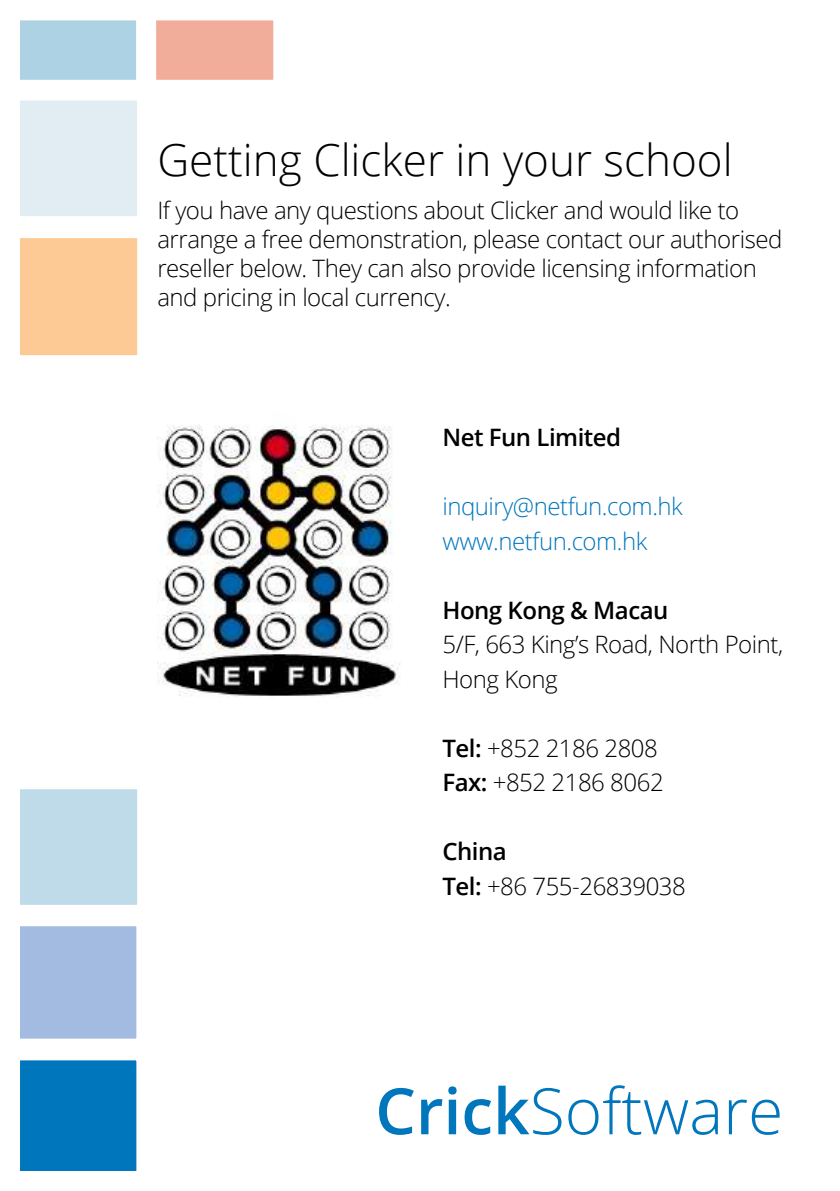
<style>
.page{position:relative;width:840px;height:1191px;background:#fff}
.page>*{position:absolute;margin:0;border:0;box-sizing:border-box;transform-origin:0 0}
.t1{font:300 64px "Open Sans";color:#0076bd}
.t2{font:300 44px "Open Sans";color:#000}
.t3{font:300 24px/34.4px "Open Sans";letter-spacing:-.02em;color:#000}
.t4{font:300 24px/34.4px "Open Sans";letter-spacing:-.02em;color:#0076bd}
.t5{font:600 24px "Open Sans";letter-spacing:-.02em;color:#000}
.s1{font-weight:600}
</style>
<div class="page">
<div style="left:10px;top:779px;width:137px;height:135px;background:#bfdbe9"></div>
<div style="left:0;top:769px;width:157px;height:155px;border:20px solid #fff"></div>
<div style="left:10px;top:90px;width:137px;height:136px;background:#e1ecf3"></div>
<div style="left:0;top:80px;width:157px;height:156px;border:20px solid #fff"></div>
<div style="left:10px;top:10px;width:137px;height:80px;background:#add2e4"></div>
<div style="left:0;top:0;width:157px;height:100px;border:20px solid #fff"></div>
<div style="left:10px;top:228px;width:137px;height:137px;background:#fdca95"></div>
<div style="left:0;top:218px;width:157px;height:157px;border:20px solid #fff"></div>
<div style="left:146px;top:10px;width:137px;height:80px;background:#f1ad9a"></div>
<div style="left:136px;top:0;width:157px;height:100px;border:20px solid #fff"></div>
<div style="left:10px;top:1050px;width:136px;height:131px;background:#0076bd"></div>
<div style="left:0;top:1040px;width:156px;height:151px;border:20px solid #fff"></div>
<div style="left:10px;top:916px;width:136px;height:132px;background:#a3bbe1"></div>
<div style="left:0;top:906px;width:156px;height:152px;border:20px solid #fff"></div>
<img style="left:157px;top:425px;width:243px;height:272px">
<h2 class="t2" style="left:157px;top:130px;width:576px">Getting Clicker in your school</h2>
<p class="t3" style="left:157px;top:195px;width:626px;line-height:28.8px">If you have any questions about Clicker and would like to arrange a free demonstration, please contact our authorised reseller below. They can also provide licensing information and pricing in local currency.</p>
<p class="t5" style="left:442px;top:421px;width:180px">Net Fun Limited</p>
<p class="t4" style="left:442px;top:489px;width:242px">inquiry@netfun.com.hk www.netfun.com.hk</p>
<p class="t5" style="left:442px;top:593px;width:227px">Hong Kong &amp; Macau</p>
<p class="t3" style="left:442px;top:626px;width:342px">5/F, 663 King’s Road, North Point,<br>Hong Kong</p>
<p class="t3" style="left:442px;top:730px;width:223px"><span class="s1">Tel:</span> +852 2186 2808<br><span class="s1">Fax:</span> +852 2186 8062</p>
<p class="t3" style="left:442px;top:833px;width:245px"><span class="s1">China<br>Tel:</span> +86 755-26839038</p>
<h1 class="t1" style="left:375px;top:1067px;width:409px"><span class="s1">Crick</span>Software</h1>
</div>
